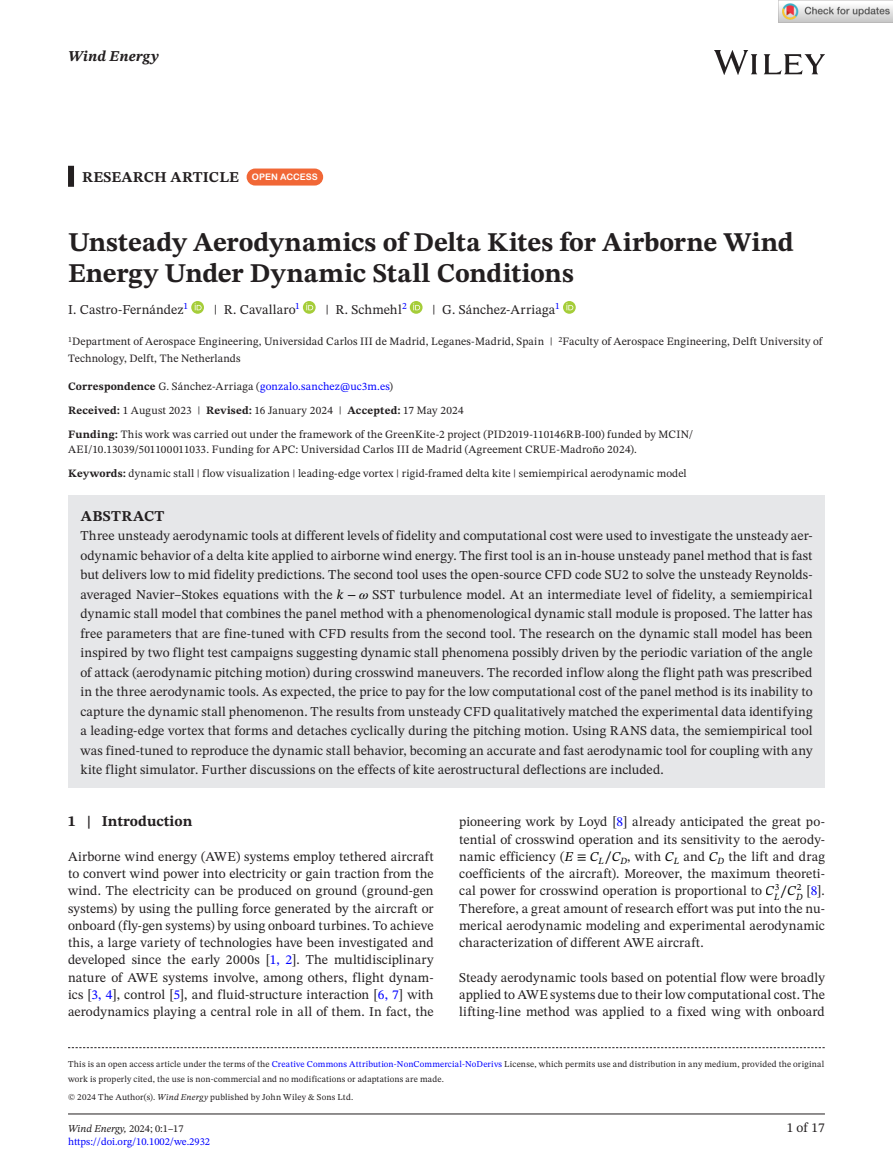
<style>
.page{position:relative;width:893px;height:1174px;background:#fff}
.page>*{position:absolute;margin:0;border:0;box-sizing:border-box;transform-origin:0 0}
.t1{font:700 27px/31.5px "STIX Two Text";color:#231f20}
.t2{font:700 15px "STIX Two Text";letter-spacing:.01em;color:#231f20}
.t3{font:italic 700 15px "STIX Two Text";letter-spacing:.01em;color:#231f20}
.t4{font:13.5px/17.2px "STIX Two Text";letter-spacing:.01em;color:#231f20;text-align:justify}
.t5{font:11.25px/24px "STIX Two Text";letter-spacing:.015em;color:#231f20}
.t6{font:10.5px/12.6px "STIX Two Text";color:#00f}
.t7{font:italic 9.45px "STIX Two Text";color:#000}
.t8{font:9px/15px "STIX Two Text";letter-spacing:.02em;color:#231f20}
.s1{font-family:"Arial Rounded MT Bold";font-weight:400;font-size:9px;color:#fff}
.s2{font-weight:700}
.s3{color:#00f}
.s4{font-style:italic;color:#000}
.s5{font-family:"STIX Math";color:#000}
.s6{font-family:"STIX Math";font-style:italic;color:#000}
.s7{font-family:"STIX Math Calligraphy";color:#000}
.s8{font-style:italic}
.s9{font-style:italic;color:#231f20}
.s10{color:#231f20}
</style>
<div class="page">
<hr style="left:68px;top:1113px;width:757px;height:1px;background:#231f20">
<img style="left:714px;top:51px;width:111px;height:23px">
<div style="left:68px;top:166px;width:6px;height:21px;background:#231f20"></div>
<div style="left:68px;top:496px;width:757px;height:42px;background:#e6e7e9"></div>
<div style="left:68px;top:515px;width:757px;height:273px;background:#e6e7e9"></div>
<div style="left:247px;top:168px;width:76px;height:17px;background:#f16736;border-radius:9px"></div>
<svg style="left:191px;top:301px;width:13px;height:13px"></svg>
<svg style="left:195px;top:303px;width:7px;height:7px"></svg>
<svg style="left:303px;top:301px;width:13px;height:13px"></svg>
<svg style="left:306px;top:303px;width:7px;height:7px"></svg>
<svg style="left:410px;top:301px;width:13px;height:13px"></svg>
<svg style="left:413px;top:303px;width:7px;height:7px"></svg>
<svg style="left:563px;top:301px;width:13px;height:13px"></svg>
<svg style="left:566px;top:303px;width:7px;height:7px"></svg>
<svg style="left:68px;top:1047px;width:757px;height:1px"></svg>
<img style="left:779px;top:0;width:114px;height:23px">
<p class="t3" style="left:68px;top:46px;width:92px">Wind Energy</p>
<p class="t2" style="left:82px;top:166px;width:237px">RESEARCH ARTICLE <span class="s1">OPEN ACCESS</span></p>
<h1 class="t1" style="left:68px;top:227px;width:727px">Unsteady Aerodynamics of Delta Kites for Airborne Wind<br>Energy Under Dynamic Stall Conditions</h1>
<p class="t4" style="left:68px;top:300px;width:122px">I. Castro-Fernández<sup>1</sup></p>
<p class="t4" style="left:214px;top:300px;width:88px">| R. Cavallaro<sup>1</sup></p>
<p class="t4" style="left:325px;top:300px;width:83px">| R. Schmehl<sup>2</sup></p>
<p class="t4" style="left:432px;top:300px;width:129px">| G. Sánchez-Arriaga<sup>1</sup></p>
<p class="t5" style="left:68px;top:333px;width:756px;line-height:16.5px"><sup>1</sup>Department of Aerospace Engineering, Universidad Carlos III de Madrid, Leganes-Madrid, Spain | <sup>2</sup>Faculty of Aerospace Engineering, Delft University of<br>Technology, Delft, The Netherlands</p>
<p class="t5" style="left:68px;top:374px;width:627px"><span class="s2">Correspondence</span> G. Sánchez-Arriaga (<span class="s3">gonzalo.sanchez@uc3m.es</span>)<br><span class="s2">Received:</span> 1 August 2023 | <span class="s2">Revised:</span> 16 January 2024 | <span class="s2">Accepted:</span> 17 May 2024<br><span class="s2">Funding:</span> This work was carried out under the framework of the GreenKite-2 project (PID2019-110146RB-I00) funded by MCIN/</p>
<p class="t5" style="left:68px;top:437px;width:570px">AEI/10.13039/501100011033. Funding for APC: Universidad Carlos III de Madrid (Agreement CRUE-Madroño 2024).</p>
<p class="t5" style="left:68px;top:461px;width:620px"><span class="s2">Keywords:</span> dynamic stall | flow visualization | leading-edge vortex | rigid-framed delta kite | semiempirical aerodynamic model</p>
<p class="t2" style="left:81px;top:505px;width:85px">ABSTRACT</p>
<p class="t4" style="left:80px;top:526px;width:734px;line-height:19.5px">Three unsteady aerodynamic tools at different levels of fidelity and computational cost were used to investigate the unsteady aer&shy;odynamic behavior of a delta kite applied to airborne wind energy. The first tool is an in-house unsteady panel method that is fast but delivers low to mid fidelity predictions. The second tool uses the open-source CFD code SU2 to solve the unsteady Reynolds&shy;averaged Navier–Stokes equations with the <span class="s4">k</span> <span class="s5">−</span> <span class="s6">𝜔</span> SST turbulence model. At an intermediate level of fidelity, a semiempirical dynamic stall model that combines the panel method with a phenomenological dynamic stall module is proposed. The latter has free parameters that are fine-tuned with CFD results from the second tool. The research on the dynamic stall model has been inspired by two flight test campaigns suggesting dynamic stall phenomena possibly driven by the periodic variation of the angle of attack (aerodynamic pitching motion) during crosswind maneuvers. The recorded inflow along the flight path was prescribed in the three aerodynamic tools. As expected, the price to pay for the low computational cost of the panel method is its inability to capture the dynamic stall phenomenon. The results from unsteady CFD qualitatively matched the experimental data identifying a leading-edge vortex that forms and detaches cyclically during the pitching motion. Using RANS data, the semiempirical tool was fined-tuned to reproduce the dynamic stall behavior, becoming an accurate and fast aerodynamic tool for coupling with any kite flight simulator. Further discussions on the effects of kite aerostructural deflections are included.</p>
<p class="t2" style="left:68px;top:810px;width:126px">1 | Introduction</p>
<p class="t4" style="left:68px;top:847px;width:367px">Airborne wind energy (AWE) systems employ tethered aircraft to convert wind power into electricity or gain traction from the wind. The electricity can be produced on ground (ground-gen systems) by using the pulling force generated by the aircraft or onboard (fly-gen systems) by using onboard turbines. To achieve this, a large variety of technologies have been investigated and developed since the early 2000s [<span class="s3">1, 2</span>]. The multidisciplinary nature of AWE systems involve, among others, flight dynam&shy;ics [<span class="s3">3, 4</span>], control [<span class="s3">5</span>], and fluid-structure interaction [<span class="s3">6, 7</span>] with aerodynamics playing a central role in all of them. In fact, the</p>
<p class="t4" style="left:459px;top:813px;width:367px">pioneering work by Loyd [<span class="s3">8</span>] already anticipated the great po&shy;tential of crosswind operation and its sensitivity to the aerody&shy;namic efficiency (<span class="s4">E</span> <span class="s7">≡</span> <span class="s4">C</span><sub>L</sub><span class="s5">∕</span><span class="s4">C</span><sub>D</sub>, with <span class="s4">C</span><sub>L</sub> and <span class="s4">C</span><sub>D</sub> the lift and drag coefficients of the aircraft). Moreover, the maximum theoreti&shy;cal power for crosswind operation is proportional to <span class="s4">C</span><sup>3</sup></p>
<p class="t7" style="left:774px;top:892px;width:29px">L<sup>∕</sup><sup>C</sup><sup>2</sup></p>
<p class="t4" style="left:459px;top:882px;width:367px;text-indent:337px"><sub>D</sub> [<span class="s3">8</span>].<br>Therefore, a great amount of research effort was put into the nu&shy;merical aerodynamic modeling and experimental aerodynamic characterization of different AWE aircraft.</p>
<p class="t4" style="left:459px;top:968px;width:367px">Steady aerodynamic tools based on potential flow were broadly applied to AWE systems due to their low computational cost. The lifting-line method was applied to a fixed wing with onboard</p>
<p class="t8" style="left:68px;top:1056px;width:758px">This is an open access article under the terms of the <span class="s3">Creative Commons Attribution-NonCommercial-NoDerivs</span> License, which permits use and distribution in any medium, provided the original work is properly cited, the use is non-commercial and no modifications or adaptations are made.</p>
<p class="t8" style="left:68px;top:1089px;width:287px">© 2024 The Author(s). <span class="s8">Wind Energy</span> published by John Wiley &amp; Sons Ltd.</p>
<p class="t6" style="left:68px;top:1122px;width:144px"><span class="s9">Wind Energy,</span> <span class="s10">2024; 0:1–17 </span>https://doi.org/10.1002/we.2932</p>
<p class="t4" style="left:787px;top:1119px;width:40px">1 of 17</p>
</div>
